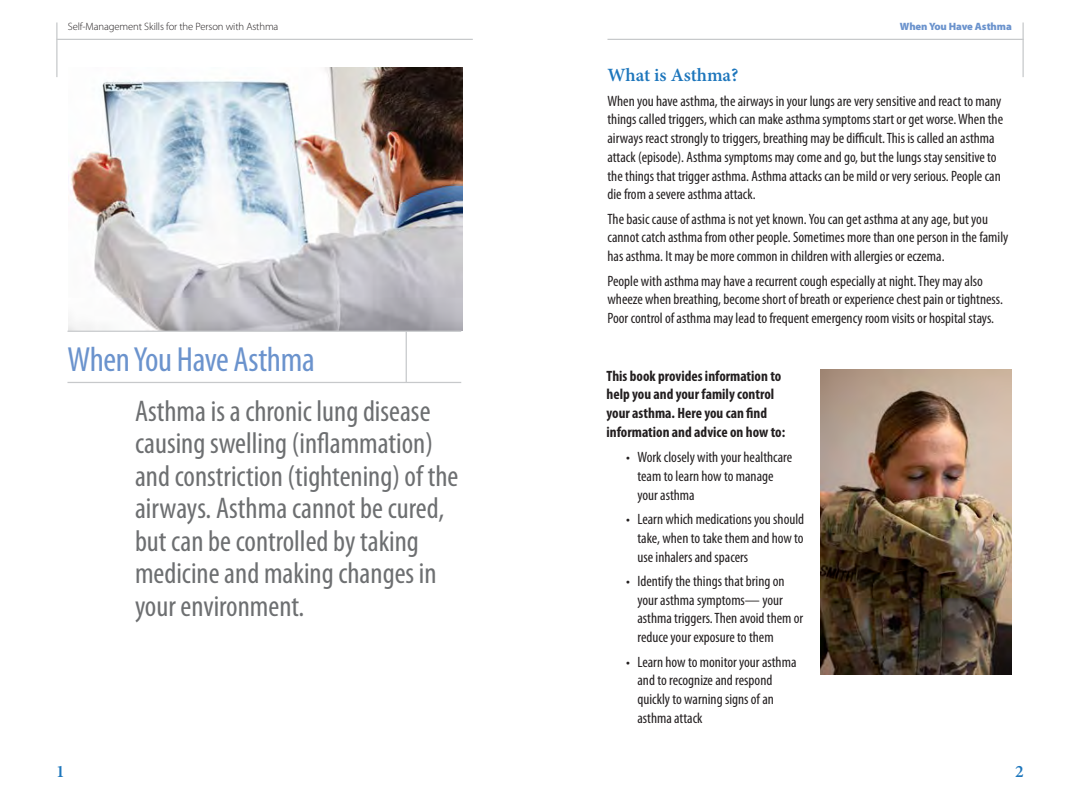
<style>
.page{position:relative;width:1080px;height:810px;background:#fff}
.page>*{position:absolute;margin:0;border:0;box-sizing:border-box;transform-origin:0 0}
.Section_Head_h{font:condensed 35px "Myriad Pro";letter-spacing:-.01em;color:#6b93cd}
.section_subhead_text{font:condensed 30px/32.5px "Myriad Pro";color:#6d6f71}
.Subhead_h3{font:600 18.75px "Minion Pro";color:#1d76bc}
.t1{font:600 17.5px "Minion Pro";color:#1d76bc}
.Text{font:condensed 15px/18.8px "Myriad Pro";color:#231f20}
.Bold_text{font:700 condensed 15px/18.8px "Myriad Pro";color:#231f20}
.t2{font:300 10.62px "Myriad Pro";letter-spacing:-.01em;color:#231f20}
.t3{font:900 10.62px "Myriad Pro";letter-spacing:-.01em;color:#6b93cd}
</style>
<div class="page">
<hr style="left:1022px;top:22px;width:2px;height:55px;background:#c7c9cb">
<hr style="left:608px;top:39px;width:416px;height:1px;background:#c7c9cb">
<hr style="left:56px;top:22px;width:2px;height:55px;background:#c7c9cb">
<hr style="left:57px;top:39px;width:416px;height:1px;background:#c7c9cb">
<img style="left:68px;top:68px;width:394px;height:262px">
<hr style="left:68px;top:382px;width:393px;height:1px;background:#c7c9cb">
<hr style="left:68px;top:331px;width:393px;height:1px;background:#c7c9cb">
<hr style="left:406px;top:331px;width:1px;height:51px;background:#c7c9cb">
<img style="left:821px;top:369px;width:190px;height:306px">
<p class="t2" style="left:68px;top:21px;width:212px">Self-Management Skills for the Person with Asthma</p>
<p class="Section_Head_h" style="left:68px;top:339px;width:249px">When You Have Asthma</p>
<h2 class="section_subhead_text" style="left:135px;top:394px;width:325px">Asthma is a chronic lung disease causing swelling (inflammation) and constriction (tightening) of the airways. Asthma cannot be cured, but can be controlled by taking medicine and making changes in your environment.</h2>
<p class="t1" style="left:56px;top:759px;width:10px">1</p>
<p class="t3" style="left:900px;top:20px;width:113px">When You Have Asthma</p>
<h2 class="Subhead_h3" style="left:608px;top:62px;width:133px">What is Asthma?</h2>
<p class="Text" style="left:608px;top:91px;width:397px">When you have asthma, the airways in your lungs are very sensitive and react to many things called triggers, which can make asthma symptoms start or get worse. When the airways react strongly to triggers, breathing may be difficult. This is called an asthma attack (episode). Asthma symptoms may come and go, but the lungs stay sensitive to the things that trigger asthma. Asthma attacks can be mild or very serious. People can die from a severe asthma attack.</p>
<p class="Text" style="left:608px;top:209px;width:402px">The basic cause of asthma is not yet known. You can get asthma at any age, but you cannot catch asthma from other people. Sometimes more than one person in the family has asthma. It may be more common in children with allergies or eczema.</p>
<p class="Text" style="left:608px;top:271px;width:396px">People with asthma may have a recurrent cough especially at night. They may also wheeze when breathing, become short of breath or experience chest pain or tightness.<br>Poor control of asthma may lead to frequent emergency room visits or hospital stays.</p>
<p class="Bold_text" style="left:607px;top:366px;width:180px">This book provides information to help you and your family control your asthma. Here you can find information and advice on how to:</p>
<p class="Text" style="left:638px;top:448px;width:156px;text-indent:-11px">• Work closely with your healthcare team to learn how to manage your asthma</p>
<p class="Text" style="left:638px;top:510px;width:168px;text-align:justify;text-indent:-11px">• Learn which medications you should take, when to take them and how to use inhalers and spacers</p>
<p class="Text" style="left:638px;top:571px;width:167px;text-indent:-11px">• Identify the things that bring on your asthma symptoms— your asthma triggers. Then avoid them or reduce your exposure to them</p>
<p class="Text" style="left:638px;top:652px;width:160px;text-indent:-11px">• Learn how to monitor your asthma and to recognize and respond quickly to warning signs of an asthma attack</p>
<p class="t1" style="left:1015px;top:759px;width:10px">2</p>
</div>
